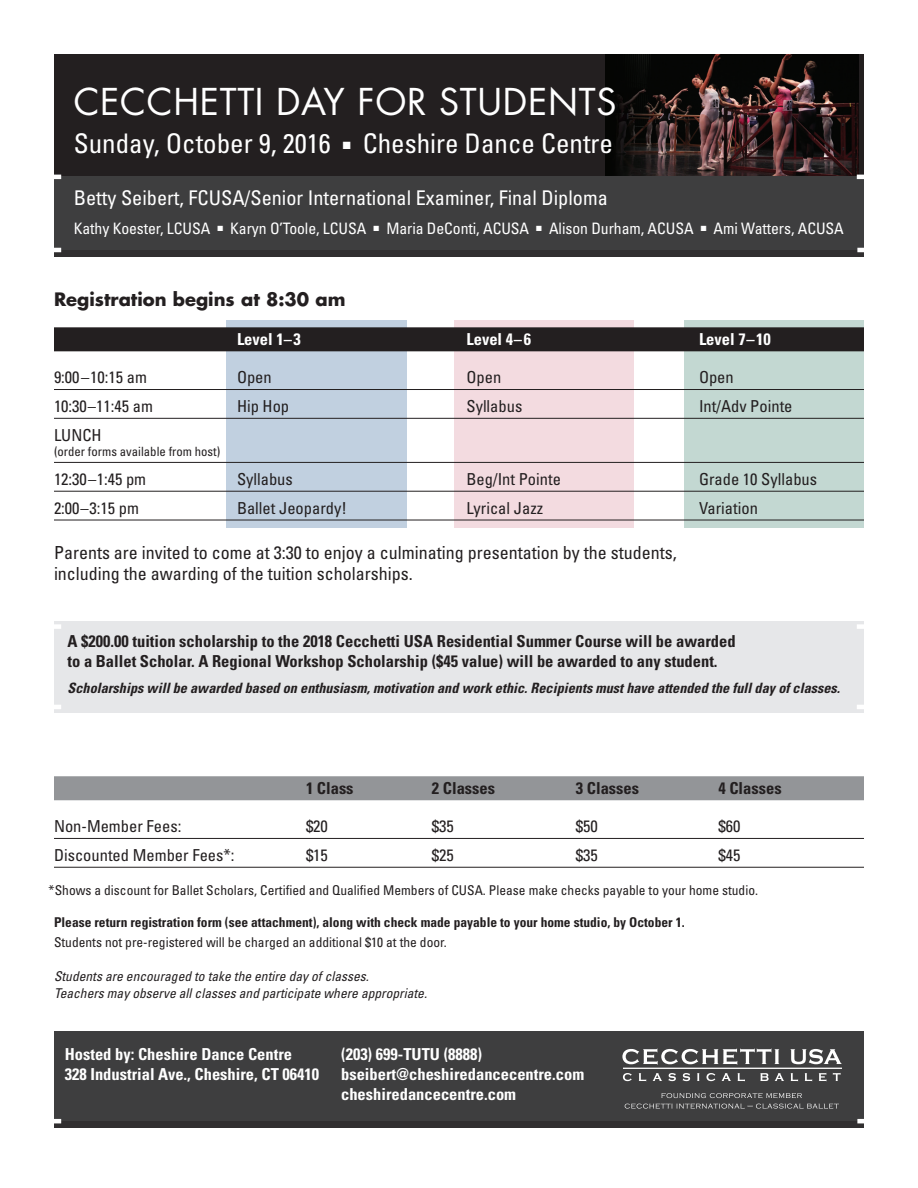
<style>
.page{position:relative;width:918px;height:1188px;background:#fff}
.page>*{position:absolute;margin:0;border:0;box-sizing:border-box;transform-origin:0 0}
.t1{font:36px "Futura";letter-spacing:.02em;color:#fff}
.t2{font:condensed 27px "Univers";color:#fff}
.t3{font:condensed 20.25px "Univers";color:#fff}
.t4{font:condensed 18px/21.6px "Univers";color:#231f20}
.t5{font:700 18px "Futura";color:#231f20}
.t6{font:condensed 16.5px "Univers";color:#231f20}
.t7{font:700 condensed 16.5px/19.8px "Univers";color:#231f20}
.t8{font:700 condensed 16.5px/19.8px "Univers";color:#fff}
.t9{font:condensed 15.75px "Univers";letter-spacing:-.005em;color:#fff}
.t10{font:italic 700 condensed 14.25px "Univers";color:#231f20}
.t11{font:condensed 13.5px "Univers";color:#231f20}
.t12{font:italic condensed 13.5px/16.2px "Univers";color:#231f20}
.t13{font:700 condensed 13.5px "Univers";color:#231f20}
.t14{font:condensed 12.75px "Univers";color:#231f20}
</style>
<div class="page">
<div style="left:54px;top:1120px;width:810px;height:8px;background:#312f30"></div>
<div style="left:54px;top:1031px;width:810px;height:90px;background:#3e3e3f"></div>
<svg style="left:54px;top:1119px;width:7px;height:4px"></svg>
<svg style="left:857px;top:1119px;width:7px;height:4px"></svg>
<div style="left:227px;top:320px;width:180px;height:207px;background:#c1d0e0"></div>
<div style="left:454px;top:320px;width:180px;height:207px;background:#f3dbe0"></div>
<div style="left:684px;top:320px;width:180px;height:207px;background:#c3d8d2"></div>
<div style="left:54px;top:249px;width:810px;height:8px;background:#312f30"></div>
<div style="left:54px;top:54px;width:810px;height:124px;background:#231f20"></div>
<img style="left:605px;top:54px;width:253px;height:122px">
<svg style="left:622px;top:1049px;width:157px;height:16px"></svg>
<svg style="left:790px;top:1049px;width:52px;height:15px"></svg>
<svg style="left:623px;top:1073px;width:9px;height:8px"></svg>
<svg style="left:639px;top:1073px;width:7px;height:8px"></svg>
<svg style="left:653px;top:1073px;width:9px;height:8px"></svg>
<svg style="left:668px;top:1073px;width:8px;height:8px"></svg>
<svg style="left:683px;top:1073px;width:7px;height:8px"></svg>
<svg style="left:697px;top:1073px;width:3px;height:8px"></svg>
<svg style="left:706px;top:1073px;width:9px;height:8px"></svg>
<svg style="left:721px;top:1073px;width:10px;height:8px"></svg>
<svg style="left:737px;top:1073px;width:8px;height:8px"></svg>
<svg style="left:760px;top:1073px;width:9px;height:8px"></svg>
<svg style="left:775px;top:1073px;width:9px;height:8px"></svg>
<svg style="left:791px;top:1073px;width:7px;height:8px"></svg>
<svg style="left:805px;top:1073px;width:7px;height:8px"></svg>
<svg style="left:819px;top:1073px;width:7px;height:8px"></svg>
<svg style="left:833px;top:1073px;width:8px;height:8px"></svg>
<svg style="left:625px;top:1093px;width:214px;height:16px"></svg>
<hr style="left:623px;top:1068px;width:219px;height:1px;background:#fff">
<div style="left:54px;top:176px;width:810px;height:74px;background:#3e3e3f"></div>
<svg style="left:54px;top:175px;width:7px;height:4px"></svg>
<svg style="left:857px;top:175px;width:7px;height:4px"></svg>
<svg style="left:54px;top:248px;width:7px;height:4px"></svg>
<svg style="left:857px;top:248px;width:7px;height:4px"></svg>
<div style="left:54px;top:327px;width:810px;height:24px;background:#231f20"></div>
<hr style="left:54px;top:389px;width:810px;height:1px;background:#231f20">
<hr style="left:54px;top:418px;width:810px;height:1px;background:#231f20">
<hr style="left:54px;top:462px;width:810px;height:1px;background:#231f20">
<hr style="left:54px;top:491px;width:810px;height:1px;background:#231f20">
<hr style="left:54px;top:520px;width:810px;height:1px;background:#231f20">
<div style="left:54px;top:776px;width:810px;height:24px;background:#939598"></div>
<hr style="left:54px;top:838px;width:810px;height:1px;background:#231f20">
<hr style="left:54px;top:867px;width:810px;height:1px;background:#231f20">
<div style="left:54px;top:621px;width:810px;height:92px;background:#e6e7e9"></div>
<svg style="left:54px;top:624px;width:7px;height:5px"></svg>
<svg style="left:857px;top:624px;width:7px;height:5px"></svg>
<svg style="left:54px;top:705px;width:7px;height:4px"></svg>
<svg style="left:857px;top:705px;width:7px;height:4px"></svg>
<p class="t1" style="left:74px;top:77px;width:544px">CECCHETTI DAY FOR STUDENTS</p>
<p class="t2" style="left:74px;top:127px;width:541px">Sunday, October 9, 2016 ■ Cheshire Dance Centre</p>
<p class="t3" style="left:74px;top:185px;width:535px">Betty Seibert, FCUSA/Senior International Examiner, Final Diploma</p>
<p class="t9" style="left:74px;top:218px;width:772px">Kathy Koester, LCUSA ■ Karyn O’Toole, LCUSA ■ Maria DeConti, ACUSA ■ Alison Durham, ACUSA ■ Ami Watters, ACUSA</p>
<p class="t5" style="left:54px;top:287px;width:293px">Registration begins at 8:30 am</p>
<p class="t8" style="left:237px;top:329px;width:65px">Level 1–3</p>
<p class="t8" style="left:466px;top:329px;width:66px">Level 4–6</p>
<p class="t8" style="left:699px;top:329px;width:73px">Level 7–10</p>
<p class="t6" style="left:54px;top:367px;width:94px">9:00–10:15 am</p>
<p class="t6" style="left:237px;top:367px;width:36px">Open</p>
<p class="t6" style="left:466px;top:367px;width:36px">Open</p>
<p class="t6" style="left:699px;top:367px;width:36px">Open</p>
<p class="t6" style="left:54px;top:396px;width:100px">10:30–11:45 am</p>
<p class="t6" style="left:237px;top:396px;width:54px">Hip Hop</p>
<p class="t6" style="left:466px;top:396px;width:57px">Syllabus</p>
<p class="t6" style="left:699px;top:396px;width:95px">Int/Adv Pointe</p>
<p class="t6" style="left:54px;top:424px;width:49px">LUNCH</p>
<p class="t14" style="left:54px;top:443px;width:168px">(order forms available from host)</p>
<p class="t6" style="left:54px;top:469px;width:94px">12:30–1:45 pm</p>
<p class="t6" style="left:237px;top:469px;width:57px">Syllabus</p>
<p class="t6" style="left:466px;top:469px;width:96px">Beg/Int Pointe</p>
<p class="t6" style="left:699px;top:469px;width:120px">Grade 10 Syllabus</p>
<p class="t6" style="left:54px;top:497px;width:87px">2:00–3:15 pm</p>
<p class="t6" style="left:237px;top:497px;width:111px">Ballet Jeopardy!</p>
<p class="t6" style="left:466px;top:497px;width:78px">Lyrical Jazz</p>
<p class="t6" style="left:699px;top:497px;width:60px">Variation</p>
<p class="t4" style="left:54px;top:541px;width:624px">Parents are invited to come at 3:30 to enjoy a culminating presentation by the students, including the awarding of the tuition scholarships.</p>
<p class="t7" style="left:68px;top:631px;width:670px">A $200.00 tuition scholarship to the 2018 Cecchetti USA Residential Summer Course will be awarded to a Ballet Scholar. A Regional Workshop Scholarship ($45 value) will be awarded to any student.</p>
<p class="t10" style="left:68px;top:679px;width:774px">Scholarships will be awarded based on enthusiasm, motivation and work ethic. Recipients must have attended the full day of classes.</p>
<p class="t7" style="left:306px;top:778px;width:49px">1 Class</p>
<p class="t7" style="left:432px;top:778px;width:65px">2 Classes</p>
<p class="t7" style="left:576px;top:778px;width:65px">3 Classes</p>
<p class="t7" style="left:718px;top:778px;width:65px">4 Classes</p>
<p class="t6" style="left:54px;top:816px;width:129px">Non-Member Fees:</p>
<p class="t6" style="left:306px;top:816px;width:23px">$20</p>
<p class="t6" style="left:432px;top:816px;width:23px">$35</p>
<p class="t6" style="left:576px;top:816px;width:23px">$50</p>
<p class="t6" style="left:718px;top:816px;width:23px">$60</p>
<p class="t6" style="left:54px;top:845px;width:182px">Discounted Member Fees*:</p>
<p class="t6" style="left:306px;top:845px;width:23px">$15</p>
<p class="t6" style="left:432px;top:845px;width:23px">$25</p>
<p class="t6" style="left:576px;top:845px;width:23px">$35</p>
<p class="t6" style="left:718px;top:845px;width:23px">$45</p>
<p class="t11" style="left:48px;top:882px;width:711px">*Shows a discount for Ballet Scholars, Certified and Qualified Members of CUSA. Please make checks payable to your home studio.</p>
<p class="t13" style="left:54px;top:914px;width:632px">Please return registration form (see attachment), along with check made payable to your home studio, by October 1.</p>
<p class="t11" style="left:54px;top:934px;width:394px">Students not pre-registered will be charged an additional $10 at the door.</p>
<p class="t12" style="left:54px;top:968px;width:375px">Students are encouraged to take the entire day of classes.<br>Teachers may observe all classes and participate where appropriate.</p>
<p class="t8" style="left:65px;top:1044px;width:256px">Hosted by: Cheshire Dance Centre<br>328 Industrial Ave., Cheshire, CT 06410</p>
<p class="t8" style="left:341px;top:1044px;width:245px">(203) 699-TUTU (8888) bseibert@cheshiredancecentre.com cheshiredancecentre.com</p>
</div>
